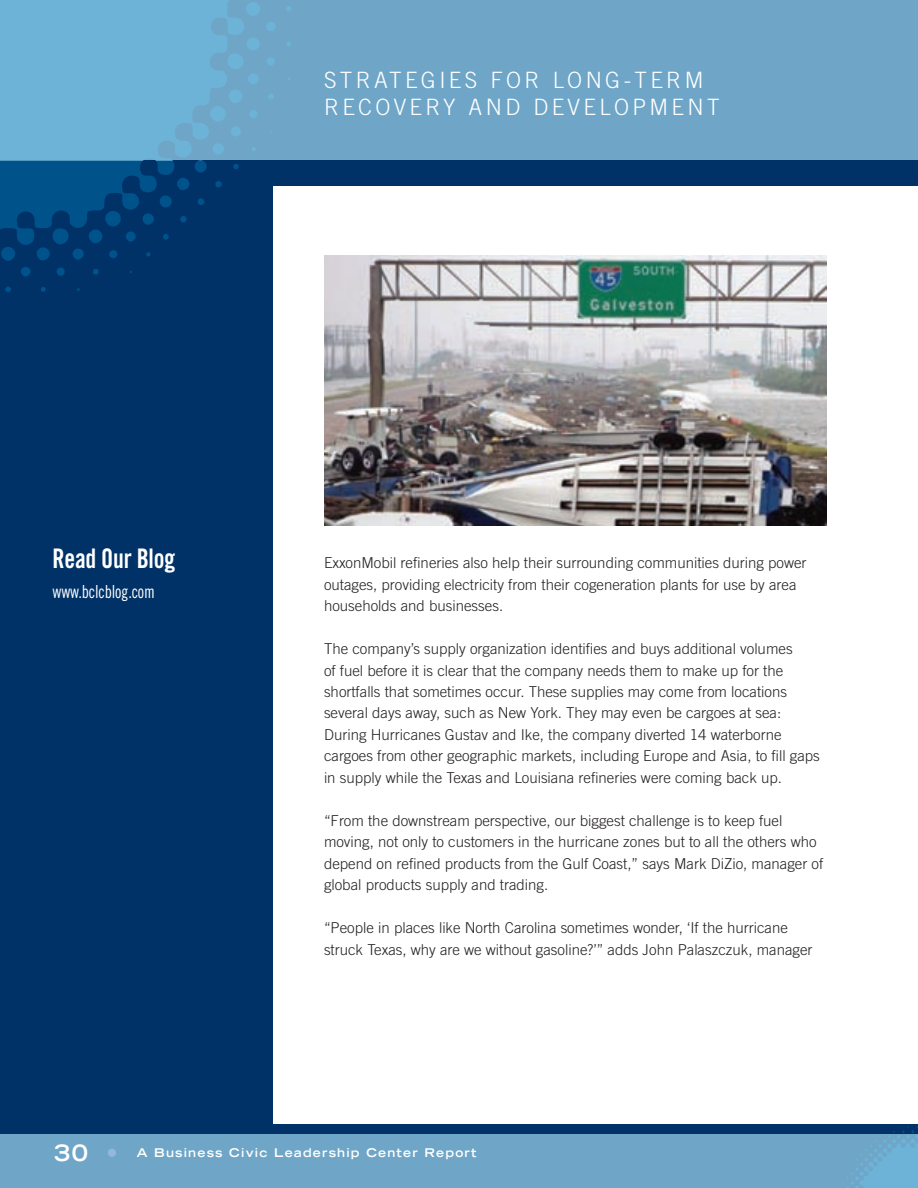
<style>
.page{position:relative;width:918px;height:1188px;background:#fff}
.page>*{position:absolute;margin:0;border:0;box-sizing:border-box;transform-origin:0 0}
.t1{font:27px "Trade Gothic Bold Cond Twenty";letter-spacing:-.01em;color:#fff;scale:.9 1}
.t2{font:300 22.5px/27px "Trade Gothic";letter-spacing:.15em;color:#fff}
.t3{font:18px "Trade Gothic Cond Eighteen";letter-spacing:-.01em;color:#fff;scale:.9 1}
.t4{font:300 15px/21.5px "Trade Gothic";color:#231f20}
.t5{font:700 expanded 12px "Trade Gothic LH";letter-spacing:.1em;color:#fff}
.s1{font-size:22.5px}
.s2{font-size:22.5px;color:#95b6df}
</style>
<div class="page">
<div style="left:0;top:0;width:918px;height:162px;background:#6fa6c8"></div>
<div style="left:0;top:1134px;width:918px;height:54px;background:#6fa6c8"></div>
<div style="left:0;top:161px;width:918px;height:25px;background:#003268"></div>
<div style="left:0;top:1124px;width:918px;height:10px;background:#003268"></div>
<div style="left:0;top:174px;width:272px;height:954px;background:#003268"></div>
<svg style="left:847px;top:1126px;width:71px;height:62px"></svg>
<svg style="left:0;top:0;width:292px;height:161px;fill:#6db3d8"></svg>
<svg style="left:0;top:161px;width:239px;height:131px"></svg>
<img style="left:324px;top:255px;width:502px;height:270px">
<h2 class="t2" style="left:324px;top:68px;width:397px">STRATEGIES FOR LONG-TERM<br>RECOVERY AND DEVELOPMENT</h2>
<h1 class="t1" style="left:53px;top:548px;width:138px">Read Our Blog</h1>
<p class="t3" style="left:53px;top:585px;width:115px">www.bclcblog.com</p>
<p class="t4" style="left:324px;top:553px;width:484px">ExxonMobil refineries also help their surrounding communities during power outages, providing electricity from their cogeneration plants for use by area households and businesses.</p>
<p class="t4" style="left:324px;top:639px;width:497px">The company’s supply organization identifies and buys additional volumes<br>of fuel before it is clear that the company needs them to make up for the shortfalls that sometimes occur. These supplies may come from locations several days away, such as New York. They may even be cargoes at sea:<br>During Hurricanes Gustav and Ike, the company diverted 14 waterborne cargoes from other geographic markets, including Europe and Asia, to fill gaps in supply while the Texas and Louisiana refineries were coming back up.</p>
<p class="t4" style="left:324px;top:811px;width:501px">“From the downstream perspective, our biggest challenge is to keep fuel moving, not only to customers in the hurricane zones but to all the others who depend on refined products from the Gulf Coast,” says Mark DiZio, manager of global products supply and trading.</p>
<p class="t4" style="left:324px;top:918px;width:490px">“People in places like North Carolina sometimes wonder, ‘If the hurricane struck Texas, why are we without gasoline?’” adds John Palaszczuk, manager</p>
<p class="t5" style="left:54px;top:1148px;width:424px"><span class="s1">30</span> <span class="s2">•</span> A Business Civic Leadership Center Report</p>
</div>
